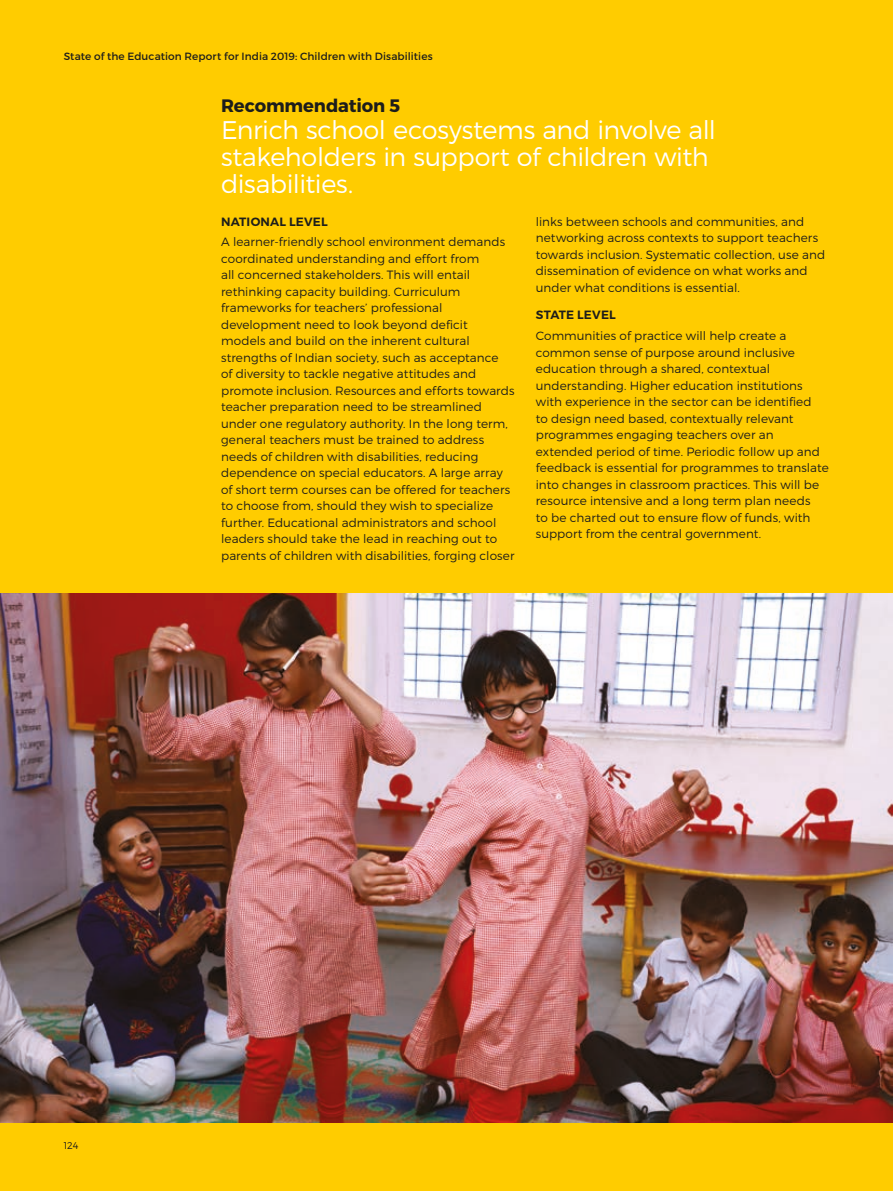
<style>
.page{position:relative;width:893px;height:1191px;background:#fc0}
.page>*{position:absolute;margin:0;border:0;box-sizing:border-box;transform-origin:0 0}
.t1{font:300 25.5px/27px "Montserrat";letter-spacing:-.015em;color:#fff}
.t2{font:700 18px "Montserrat";letter-spacing:-.005em;color:#1d1d1b}
.t3{font:300 12px/16.5px "Montserrat";letter-spacing:.005em;color:#1d1d1b}
.t4{font:600 12px "Montserrat";color:#1d1d1b}
.t5{font:10.5px "Montserrat";letter-spacing:.01em;color:#1d1d1b}
.t6{font:300 9.75px "Montserrat";color:#1d1d1b}
</style>
<div class="page">
<img style="left:0;top:593px;width:893px;height:530px">
<p class="t5" style="left:64px;top:49px;width:370px">State of the Education Report for India 2019: Children with Disabilities</p>
<h2 class="t2" style="left:221px;top:95px;width:181px">Recommendation 5</h2>
<h1 class="t1" style="left:221px;top:116px;width:496px">Enrich school ecosystems and involve all stakeholders in support of children with disabilities.</h1>
<p class="t4" style="left:221px;top:214px;width:19px">NATIONAL</p>
<p class="t4" style="left:289px;top:214px;width:9px">LEVEL</p>
<p class="t3" style="left:221px;top:234px;width:295px">A learner-friendly school environment demands coordinated understanding and effort from<br>all concerned stakeholders. This will entail rethinking capacity building. Curriculum frameworks for teachers’ professional development need to look beyond deficit models and build on the inherent cultural strengths of Indian society, such as acceptance<br>of diversity to tackle negative attitudes and promote inclusion. Resources and efforts towards teacher preparation need to be streamlined under one regulatory authority. In the long term, general teachers must be trained to address needs of children with disabilities, reducing dependence on special educators. A large array of short term courses can be offered for teachers to choose from, should they wish to specialize further. Educational administrators and school leaders should take the lead in reaching out to parents of children with disabilities, forging closer</p>
<p class="t3" style="left:536px;top:213px;width:291px">links between schools and communities, and networking across contexts to support teachers towards inclusion. Systematic collection, use and dissemination of evidence on what works and under what conditions is essential.</p>
<p class="t4" style="left:536px;top:308px;width:17px">STATE</p>
<p class="t4" style="left:577px;top:308px;width:9px">LEVEL</p>
<p class="t3" style="left:536px;top:327px;width:294px">Communities of practice will help create a common sense of purpose around inclusive education through a shared, contextual understanding. Higher education institutions with experience in the sector can be identified<br>to design need based, contextually relevant programmes engaging teachers over an extended period of time. Periodic follow up and feedback is essential for programmes to translate into changes in classroom practices. This will be resource intensive and a long term plan needs<br>to be charted out to ensure flow of funds, with support from the central government.</p>
<p class="t6" style="left:64px;top:1140px;width:16px">124</p>
</div>
